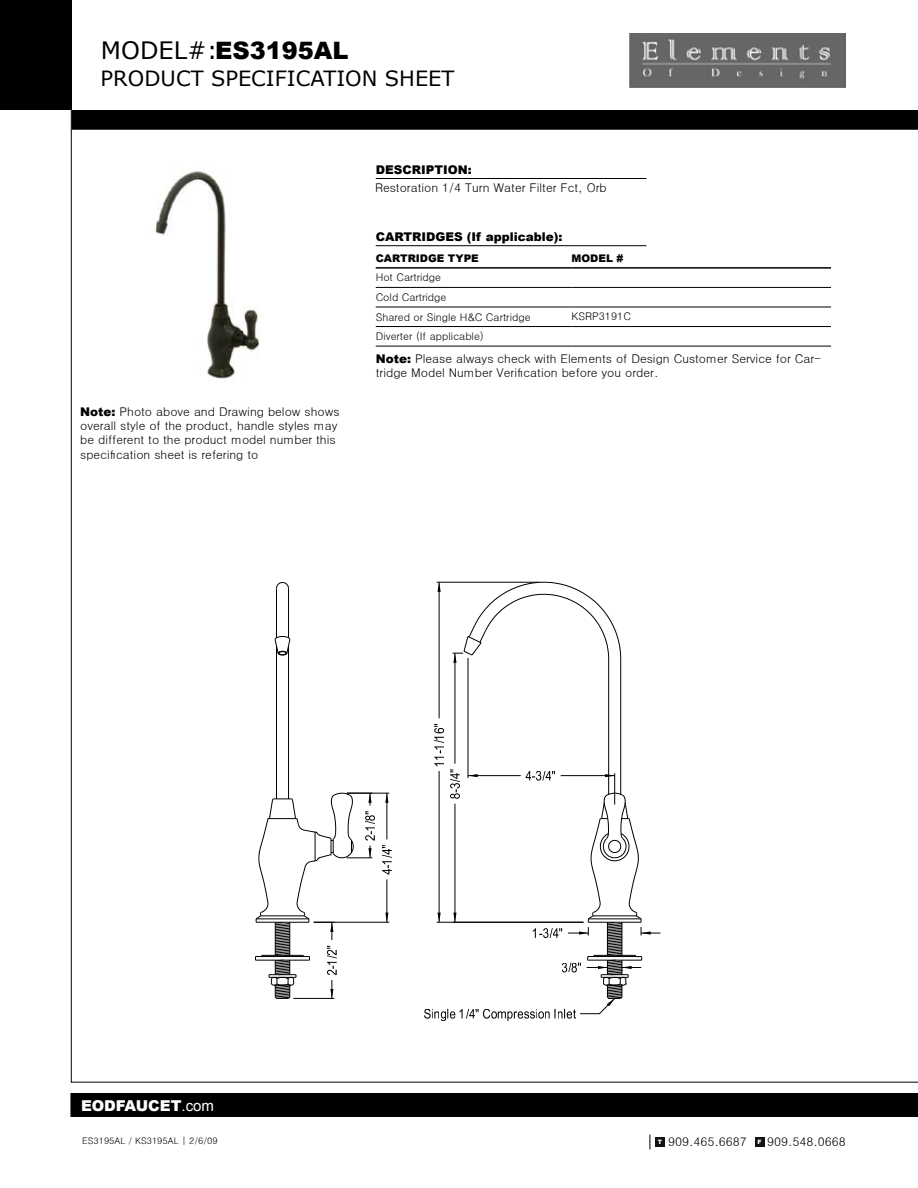
<style>
.page{position:relative;width:918px;height:1188px;background:#fff}
.page>*{position:absolute;margin:0;border:0;box-sizing:border-box;transform-origin:0 0}
.t1{font:900 24px "Arial";color:#000}
.t2{font:21px "Verdana";color:#000}
.t3{font:900 15px "Arial";color:#fff}
.t4{font:12px/14.4px "Dotum";color:#000}
.t5{font:900 12px "Arial";color:#000}
.t6{font:10.5px/19.5px "Dotum";color:#000}
.t7{font:900 10.5px "Arial";color:#000}
.t8{font:9px "Dotum";color:#000}
.t9{font:900 6px "Arial";color:#fff}
.s1{font-family:"Verdana";font-weight:400}
.s2{font-family:"Arial";font-weight:900}
.s3{font-weight:400}
</style>
<div class="page">
<svg style="left:650px;top:1134px;width:1px;height:15px"></svg>
<div style="left:655px;top:1137px;width:10px;height:9px;background:#131311"></div>
<div style="left:755px;top:1137px;width:9px;height:9px;background:#131311"></div>
<div style="left:0;top:0;width:72px;height:110px;background:#000"></div>
<hr style="left:71px;top:87px;width:1px;height:996px;background:#000">
<div style="left:71px;top:1094px;width:846px;height:22px;background:#000"></div>
<div style="left:70px;top:1093px;width:848px;height:24px;border:2px solid #000"></div>
<hr style="left:71px;top:1082px;width:847px;height:1px;background:#000">
<img style="left:630px;top:33px;width:216px;height:54px">
<div style="left:72px;top:111px;width:845px;height:18px;background:#000"></div>
<div style="left:72px;top:110px;width:846px;height:20px;border:2px solid #000"></div>
<hr style="left:376px;top:178px;width:270px;height:1px;background:#000">
<hr style="left:376px;top:245px;width:270px;height:1px;background:#000">
<hr style="left:376px;top:267px;width:196px;height:2px;background:#000">
<hr style="left:572px;top:267px;width:259px;height:2px;background:#000">
<hr style="left:376px;top:287px;width:196px;height:1px;background:#000">
<hr style="left:572px;top:287px;width:259px;height:1px;background:#000">
<hr style="left:376px;top:307px;width:196px;height:1px;background:#000">
<hr style="left:572px;top:307px;width:259px;height:1px;background:#000">
<hr style="left:376px;top:326px;width:196px;height:1px;background:#000">
<hr style="left:572px;top:326px;width:259px;height:1px;background:#000">
<hr style="left:376px;top:346px;width:196px;height:1px;background:#000">
<hr style="left:572px;top:346px;width:259px;height:1px;background:#000">
<img style="left:155px;top:168px;width:105px;height:211px">
<hr style="left:288px;top:588px;width:1px;height:50px;background:#000">
<hr style="left:276px;top:588px;width:1px;height:50px;background:#000">
<svg style="left:275px;top:636px;width:15px;height:19px"></svg>
<svg style="left:382px;top:845px;width:10px;height:30px"></svg>
<hr style="left:347px;top:793px;width:42px;height:1px;background:#000">
<hr style="left:314px;top:922px;width:75px;height:1px;background:#000">
<hr style="left:387px;top:793px;width:1px;height:46px;background:#000">
<svg style="left:385px;top:793px;width:3px;height:10px"></svg>
<hr style="left:387px;top:879px;width:1px;height:43px;background:#000">
<svg style="left:385px;top:913px;width:3px;height:9px"></svg>
<svg style="left:255px;top:793px;width:120px;height:206px"></svg>
<hr style="left:288px;top:646px;width:1px;height:153px;background:#000">
<hr style="left:276px;top:646px;width:1px;height:153px;background:#000">
<svg style="left:276px;top:582px;width:13px;height:7px"></svg>
<hr style="left:468px;top:658px;width:1px;height:120px;background:#000">
<hr style="left:455px;top:653px;width:1px;height:111px;background:#000">
<hr style="left:437px;top:582px;width:102px;height:1px;background:#000">
<hr style="left:439px;top:582px;width:1px;height:136px;background:#000">
<svg style="left:438px;top:582px;width:3px;height:10px"></svg>
<svg style="left:424px;top:724px;width:236px;height:297px"></svg>
<hr style="left:608px;top:659px;width:1px;height:135px;background:#000">
<hr style="left:620px;top:659px;width:1px;height:135px;background:#000">
<svg style="left:453px;top:582px;width:168px;height:81px"></svg>
<p class="t1" style="left:101px;top:33px;width:249px"><span class="s1">MODEL#:</span>ES3195AL</p>
<p class="t2" style="left:101px;top:65px;width:355px">PRODUCT SPECIFICATION SHEET</p>
<p class="t5" style="left:376px;top:161px;width:97px">DESCRIPTION:</p>
<p class="t4" style="left:375px;top:181px;width:233px">Restoration 1/4 Turn Water Filter Fct, Orb</p>
<p class="t4" style="left:80px;top:404px;width:261px"><span class="s2">Note:</span> Photo above and Drawing below shows overall style of the product, handle styles may be different to the product model number this specification sheet is refering to</p>
<p class="t5" style="left:376px;top:228px;width:188px">CARTRIDGES (If applicable):</p>
<p class="t7" style="left:376px;top:250px;width:105px">CARTRIDGE TYPE</p>
<p class="t7" style="left:572px;top:250px;width:53px">MODEL #</p>
<p class="t6" style="left:376px;top:268px;width:156px">Hot Cartridge<br>Cold Cartridge<br>Shared or Single H&amp;C Cartridge<br>Diverter (If applicable)</p>
<p class="t4" style="left:376px;top:351px;width:447px"><span class="s2">Note:</span> Please always check with Elements of Design Customer Service for Car&shy;tridge Model Number Verification before you order.</p>
<p class="t6" style="left:572px;top:306px;width:61px">KSRP3191C</p>
<p class="t3" style="left:81px;top:1095px;width:135px">EODFAUCET<span class="s3">.com</span></p>
<p class="t8" style="left:82px;top:1136px;width:137px">ES3195AL / KS3195AL | 2/6/09</p>
<p class="t4" style="left:658px;top:1134px;width:91px"><sup>T</sup> 909.465.6687</p>
<p class="t4" style="left:767px;top:1134px;width:80px">909.548.0668</p>
<p class="t9" style="left:758px;top:1137px;width:6px">F</p>
</div>
